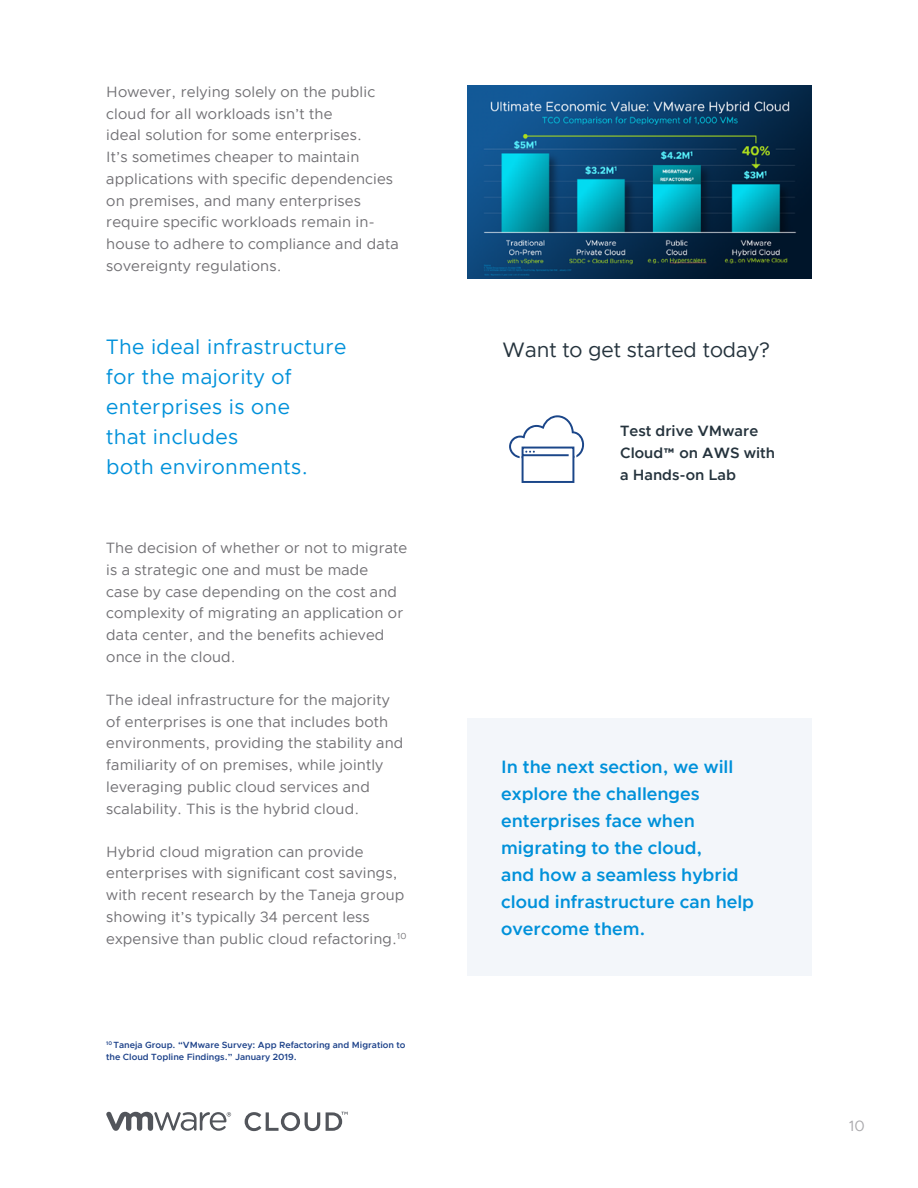
<style>
.page{position:relative;width:918px;height:1188px;background:#fff}
.page>*{position:absolute;margin:0;border:0;box-sizing:border-box;transform-origin:0 0}
.Intro_copy{font:21px/30px "Metropolis";letter-spacing:.02em;color:#0091da}
.Sub_header{font:21px "Metropolis";color:#25333d}
.In_box_text{font:600 18px/27px "Metropolis";color:#0091da}
.Body{font:15px/21.8px "Metropolis";letter-spacing:.01em;color:#717074}
.subhead_3{font:600 15px/21.8px "Metropolis";color:#25333d}
.t1{font:15px "Metropolis";color:#aaa9ac}
.Reference_font{font:600 9px/12px "Metropolis";color:#1d428a}
</style>
<div class="page">
<img style="left:467px;top:86px;width:345px;height:192px">
<div style="left:467px;top:718px;width:345px;height:258px;background:#f3f6fa"></div>
<svg style="left:509px;top:415px;width:75px;height:68px"></svg>
<svg style="left:106px;top:1112px;width:125px;height:19px"></svg>
<svg style="left:245px;top:1112px;width:75px;height:19px"></svg>
<svg style="left:326px;top:1112px;width:22px;height:19px"></svg>
<p class="Body" style="left:106px;top:81px;width:294px">However, relying solely on the public cloud for all workloads isn’t the<br>ideal solution for some enterprises.<br>It’s sometimes cheaper to maintain applications with specific dependencies on premises, and many enterprises require specific workloads remain in&shy;house to adhere to compliance and data sovereignty regulations.</p>
<p class="Intro_copy" style="left:106px;top:332px;width:242px">The ideal infrastructure for the majority of enterprises is one<br>that includes<br>both environments.</p>
<p class="Body" style="left:106px;top:537px;width:303px">The decision of whether or not to migrate is a strategic one and must be made<br>case by case depending on the cost and complexity of migrating an application or data center, and the benefits achieved once in the cloud.</p>
<p class="Body" style="left:106px;top:689px;width:299px">The ideal infrastructure for the majority of enterprises is one that includes both environments, providing the stability and familiarity of on premises, while jointly leveraging public cloud services and scalability. This is the hybrid cloud.</p>
<p class="Body" style="left:106px;top:841px;width:302px">Hybrid cloud migration can provide enterprises with significant cost savings, with recent research by the Taneja group showing it’s typically 34 percent less expensive than public cloud refactoring.<sup>10</sup></p>
<p class="Reference_font" style="left:106px;top:1039px;width:301px"><sup>10</sup> Taneja Group. “VMware Survey: App Refactoring and Migration to the Cloud Topline Findings.” January 2019.</p>
<p class="Sub_header" style="left:503px;top:336px;width:269px">Want to get started today?</p>
<p class="subhead_3" style="left:620px;top:420px;width:156px">Test drive VMware<br>Cloud™ on AWS with a Hands-on Lab</p>
<p class="In_box_text" style="left:501px;top:754px;width:254px">In the next section, we will explore the challenges enterprises face when migrating to the cloud,<br>and how a seamless hybrid cloud infrastructure can help overcome them.</p>
<p class="t1" style="left:849px;top:1116px;width:17px">10</p>
</div>
